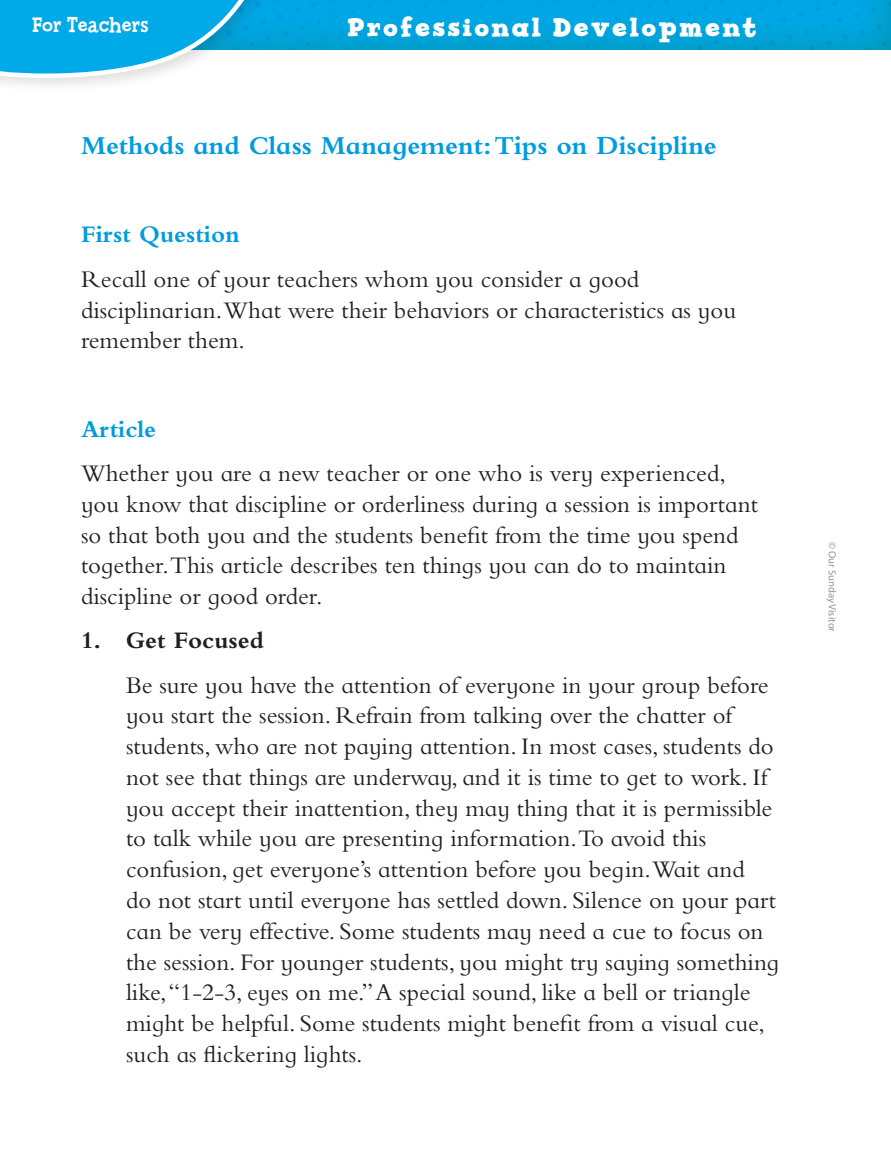
<style>
.page{position:relative;width:891px;height:1175px;background:#fff}
.page>*{position:absolute;margin:0;border:0;box-sizing:border-box;transform-origin:0 0}
.Body_Text{font:700 27px "Bembo Infant MT Std";color:#009cdd}
.Head_Invite_Discover{font:700 27px "Billy Serif";letter-spacing:.1em;color:#fff}
.Body_Copy_with_Inden{font:24.75px/30.8px "Bembo Infant MT Std";color:#231f20}
.Body_Text-2{font:24.75px/30.8px "Bembo Infant MT Std";color:#231f20}
.Body_Text-3{font:700 24.75px "Bembo Infant MT Std";color:#009cdd}
.Numbered_List_Bold{font:700 24.75px "Bembo Infant MT Std";color:#231f20}
.Body_Text-4{font:22.5px "Billy Serif";color:#fff}
.t1{font:10.5px "Myriad Pro";color:#939598}
</style>
<div class="page">
<div style="left:0;top:0;width:891px;height:50px;background:#f7931d;opacity:.3"></div>
<div style="left:0;top:0;width:279px;height:94px;background:#231f20;opacity:.15"></div>
<svg style="left:0;top:0;width:264px;height:84px"></svg>
<p class="Body_Text-4" style="left:32px;top:12px;width:118px">For Teachers</p>
<p class="Head_Invite_Discover" style="left:348px;top:12px;width:410px">Professional Development</p>
<p class="Body_Text" style="left:81px;top:131px;width:637px">Methods and Class Management: Tips on Discipline</p>
<p class="Body_Text-3" style="left:81px;top:221px;width:160px">First Question</p>
<p class="Body_Text-2" style="left:81px;top:263px;width:657px">Recall one of your teachers whom you consider a good disciplinarian.What were their behaviors or characteristics as you remember them.</p>
<p class="Body_Text-3" style="left:81px;top:416px;width:77px">Article</p>
<p class="Body_Text-2" style="left:81px;top:457px;width:678px">Whether you are a new teacher or one who is very experienced, you know that discipline or orderliness during a session is important so that both you and the students benefit from the time you spend together.This article describes ten things you can do to maintain discipline or good order.</p>
<p class="Numbered_List_Bold" style="left:81px;top:627px;width:184px">1. Get Focused</p>
<p class="Body_Copy_with_Inden" style="left:126px;top:669px;width:655px">Be sure you have the attention of everyone in your group before you start the session. Refrain from talking over the chatter of students, who are not paying attention. In most cases, students do not see that things are underway, and it is time to get to work. If you accept their inattention, they may thing that it is permissible to talk while you are presenting information.To avoid this confusion, get everyone’s attention before you begin.Wait and<br>do not start until everyone has settled down. Silence on your part can be very effective. Some students may need a cue to focus on the session. For younger students, you might try saying something like, “1-2-3, eyes on me.” A special sound, like a bell or triangle might be helpful. Some students might benefit from a visual cue, such as flickering lights.</p>
<p class="t1" style="left:838px;top:542px;width:91px;rotate:90deg">© Our Sunday Visitor</p>
</div>
